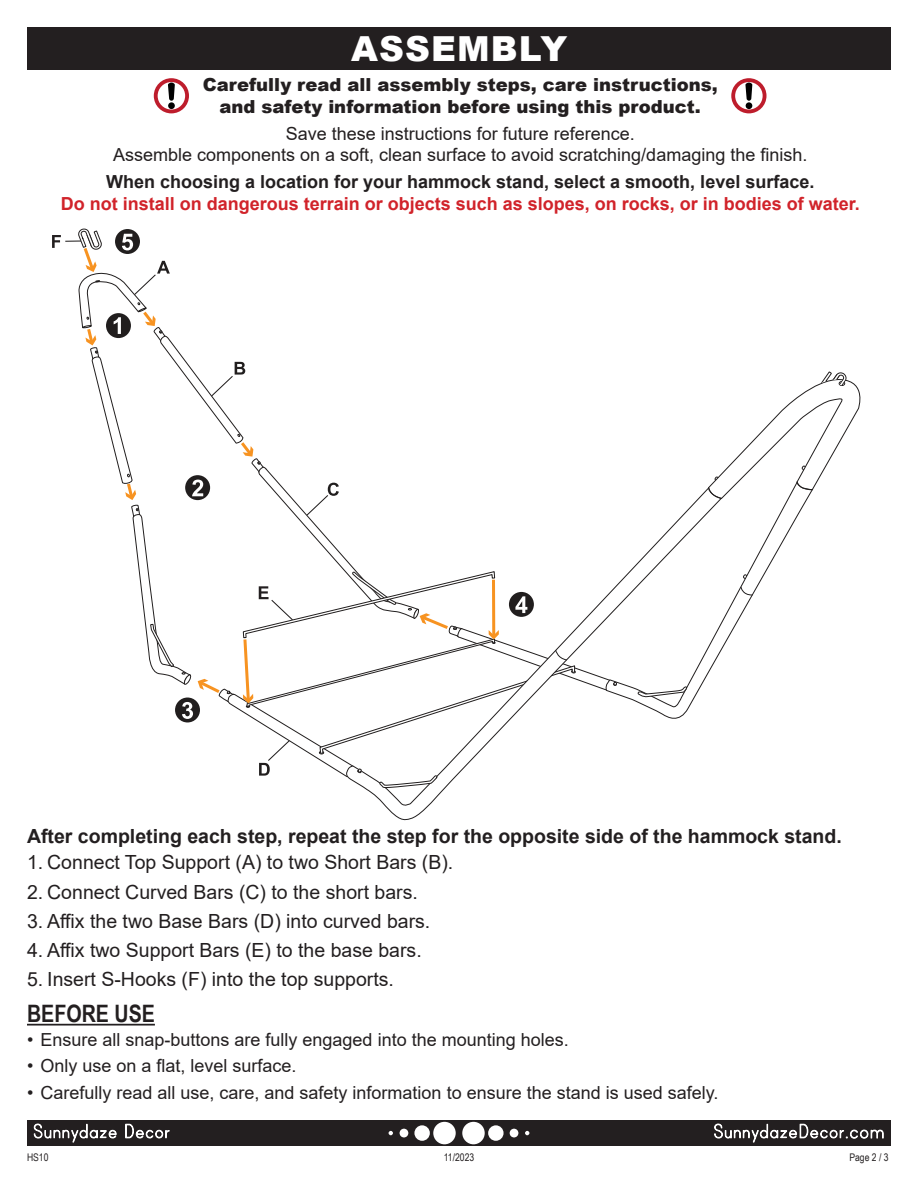
<style>
.page{position:relative;width:918px;height:1188px;background:#fff}
.page>*{position:absolute;margin:0;border:0;box-sizing:border-box;transform-origin:0 0}
.t1{font:900 34.5px "Arial";letter-spacing:.035em;color:#fff}
.t2{font:700 24px "Arial Narrow";color:#231f20}
.t3{font:19.5px "Arial";color:#231f20}
.t4{font:700 19.5px "Arial";color:#231f20}
.t5{font:18px/21.6px "Arial";color:#231f20;text-align:center}
.t6{font:700 18px/21.6px "Arial";color:#d1232a;text-align:center}
.t7{font:900 18px/21.6px "Arial";color:#231f20;text-align:center}
.t8{font:10.5px "Arial Narrow";color:#231f20}
.s1{color:#231f20}
</style>
<div class="page">
<div style="left:27px;top:1120px;width:864px;height:26px;background:#231f20"></div>
<div style="left:462px;top:1122px;width:23px;height:22px;background:#fff;border-radius:50%"></div>
<div style="left:488px;top:1125px;width:16px;height:16px;background:#fff;border-radius:50%"></div>
<div style="left:510px;top:1129px;width:8px;height:8px;background:#fff;border-radius:50%"></div>
<svg style="left:525px;top:1131px;width:4px;height:4px"></svg>
<div style="left:433px;top:1122px;width:23px;height:22px;background:#fff;border-radius:50%"></div>
<div style="left:414px;top:1125px;width:16px;height:16px;background:#fff;border-radius:50%"></div>
<div style="left:400px;top:1129px;width:8px;height:8px;background:#fff;border-radius:50%"></div>
<svg style="left:389px;top:1131px;width:4px;height:4px"></svg>
<svg style="left:34px;top:1123px;width:83px;height:20px"></svg>
<svg style="left:125px;top:1124px;width:45px;height:15px"></svg>
<svg style="left:714px;top:1123px;width:170px;height:20px"></svg>
<svg style="left:623px;top:488px;width:185px;height:231px"></svg>
<svg style="left:637px;top:686px;width:51px;height:11px"></svg>
<svg style="left:708px;top:371px;width:153px;height:128px"></svg>
<svg style="left:740px;top:587px;width:13px;height:9px"></svg>
<svg style="left:52px;top:228px;width:571px;height:560px"></svg>
<svg style="left:731px;top:78px;width:35px;height:35px"></svg>
<div style="left:27px;top:27px;width:864px;height:43px;background:#231f20"></div>
<hr style="left:27px;top:1024px;width:128px;height:2px;background:#231f20">
<svg style="left:154px;top:78px;width:35px;height:35px"></svg>
<p class="t1" style="left:351px;top:23px;width:218px">ASSEMBLY</p>
<p class="t7" style="left:203px;top:73px;width:517px">Carefully read all assembly steps, care instructions, and safety information before using this product.</p>
<p class="t5" style="left:113px;top:122px;width:696px">Save these instructions for future reference.<br>Assemble components on a soft, clean surface to avoid scratching/damaging the finish.</p>
<p class="t6" style="left:61px;top:171px;width:801px"><span class="s1">When choosing a location for your hammock stand, select a smooth, level surface.<br></span>Do not install on dangerous terrain or objects such as slopes, on rocks, or in bodies of water.</p>
<p class="t4" style="left:27px;top:823px;width:816px">After completing each step, repeat the step for the opposite side of the hammock stand.</p>
<p class="t3" style="left:27px;top:849px;width:428px">1. Connect Top Support (A) to two Short Bars (B).</p>
<p class="t3" style="left:27px;top:878px;width:392px">2. Connect Curved Bars (C) to the short bars.</p>
<p class="t3" style="left:27px;top:907px;width:405px">3. Affix the two Base Bars (D) into curved bars.</p>
<p class="t3" style="left:27px;top:936px;width:396px">4. Affix two Support Bars (E) to the base bars.</p>
<p class="t3" style="left:27px;top:965px;width:369px">5. Insert S-Hooks (F) into the top supports.</p>
<p class="t2" style="left:27px;top:995px;width:129px">BEFORE USE</p>
<p class="t5" style="left:27px;top:1029px;width:543px">• Ensure all snap-buttons are fully engaged into the mounting holes.</p>
<p class="t5" style="left:27px;top:1055px;width:271px">• Only use on a flat, level surface.</p>
<p class="t5" style="left:27px;top:1082px;width:693px">• Carefully read all use, care, and safety information to ensure the stand is used safely.</p>
<p class="t8" style="left:27px;top:1150px;width:23px">HS10</p>
<p class="t8" style="left:444px;top:1150px;width:32px">11/2023</p>
<p class="t8" style="left:849px;top:1150px;width:41px">Page 2 / 3</p>
</div>
